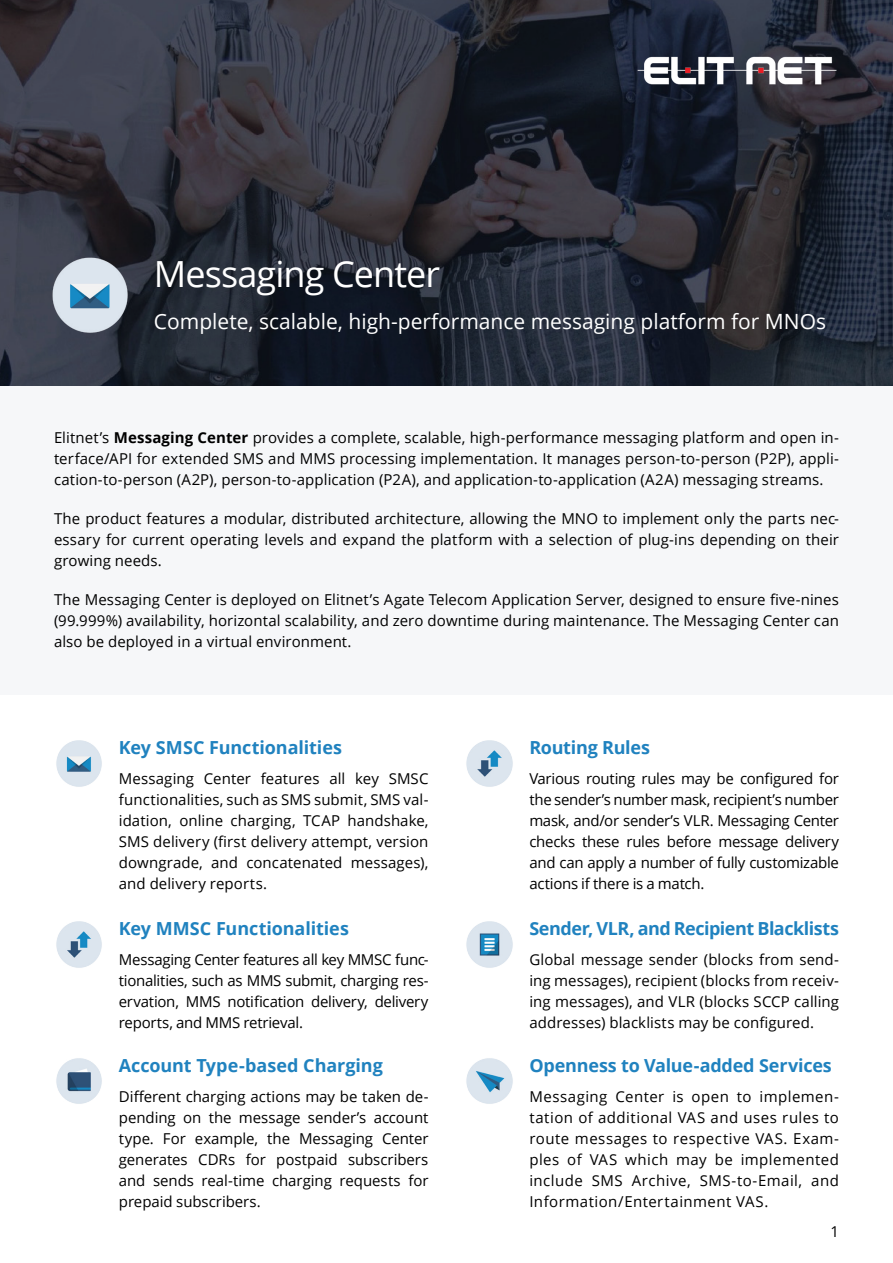
<style>
.page{position:relative;width:893px;height:1263px;background:#fff}
.page>*{position:absolute;margin:0;border:0;box-sizing:border-box;transform-origin:0 0}
.t1{font:36px "Open Sans";letter-spacing:-.025em;color:#fff}
.t2{font:21px "Open Sans";color:#fff}
.t3{font:700 18px "Open Sans";letter-spacing:-.005em;color:#2082bf}
.t4{font:700 18px "Open Sans";letter-spacing:-.025em;color:#2082bf}
.t5{font:15px/21px "Open Sans";letter-spacing:.005em;color:#000;text-align:justify}
.s1{font-weight:700}
</style>
<div class="page">
<div style="left:0;top:386px;width:893px;height:309px;background:#f6f7f9"></div>
<img style="left:56px;top:740px;width:46px;height:47px">
<img style="left:466px;top:740px;width:47px;height:47px">
<img style="left:56px;top:1058px;width:46px;height:46px">
<img style="left:466px;top:1058px;width:47px;height:46px">
<img style="left:56px;top:921px;width:46px;height:47px">
<img style="left:466px;top:921px;width:47px;height:47px">
<svg style="left:0;top:0;width:893px;height:386px;background:#292c37"></svg>
<img style="left:635px;top:54px;width:204px;height:32px">
<img style="left:49px;top:255px;width:81px;height:81px">
<h1 class="t1" style="left:154px;top:250px;width:288px">Messaging Center</h1>
<h2 class="t2" style="left:154px;top:307px;width:674px">Complete, scalable, high-performance messaging platform for MNOs</h2>
<p class="t5" style="left:54px;top:426px;width:786px">Elitnet’s <span class="s1">Messaging Center</span> provides a complete, scalable, high-performance messaging platform and open in&shy;terface/API for extended SMS and MMS processing implementation. It manages person-to-person (P2P), appli&shy;cation-to-person (A2P), person-to-application (P2A), and application-to-application (A2A) messaging streams.</p>
<p class="t5" style="left:54px;top:507px;width:786px">The product features a modular, distributed architecture, allowing the MNO to implement only the parts nec&shy;essary for current operating levels and expand the platform with a selection of plug-ins depending on their growing needs.</p>
<p class="t5" style="left:54px;top:588px;width:786px">The Messaging Center is deployed on Elitnet’s Agate Telecom Application Server, designed to ensure five-nines (99.999%) availability, horizontal scalability, and zero downtime during maintenance. The Messaging Center can also be deployed in a virtual environment.</p>
<p class="t3" style="left:119px;top:735px;width:225px">Key SMSC Functionalities</p>
<p class="t5" style="left:119px;top:768px;width:311px">Messaging Center features all key SMSC functionalities, such as SMS submit, SMS val&shy;idation, online charging, TCAP handshake, SMS delivery (first delivery attempt, version downgrade, and concatenated messages), and delivery reports.</p>
<p class="t3" style="left:119px;top:915px;width:232px">Key MMSC Functionalities</p>
<p class="t5" style="left:119px;top:948px;width:311px">Messaging Center features all key MMSC func&shy;tionalities, such as MMS submit, charging res&shy;ervation, MMS notification delivery, delivery reports, and MMS retrieval.</p>
<p class="t3" style="left:119px;top:1052px;width:266px">Account Type-based Charging</p>
<p class="t5" style="left:119px;top:1085px;width:311px">Different charging actions may be taken de&shy;pending on the message sender’s account type. For example, the Messaging Center generates CDRs for postpaid subscribers and sends real-time charging requests for prepaid subscribers.</p>
<p class="t3" style="left:529px;top:735px;width:122px">Routing Rules</p>
<p class="t5" style="left:529px;top:768px;width:311px">Various routing rules may be configured for the sender’s number mask, recipient’s number mask, and/or sender’s VLR. Messaging Center checks these rules before message delivery and can apply a number of fully customizable actions if there is a match.</p>
<p class="t4" style="left:529px;top:915px;width:311px">Sender, VLR, and Recipient Blacklists</p>
<p class="t5" style="left:529px;top:948px;width:311px">Global message sender (blocks from send&shy;ing messages), recipient (blocks from receiv&shy;ing messages), and VLR (blocks SCCP calling addresses) blacklists may be configured.</p>
<p class="t3" style="left:529px;top:1052px;width:304px">Openness to Value-added Services</p>
<p class="t5" style="left:529px;top:1085px;width:311px">Messaging Center is open to implemen&shy;tation of additional VAS and uses rules to route messages to respective VAS. Exam&shy;ples of VAS which may be implemented include SMS Archive, SMS-to-Email, and Information/Entertainment VAS.</p>
<p class="t5" style="left:830px;top:1221px;width:10px">1</p>
</div>
